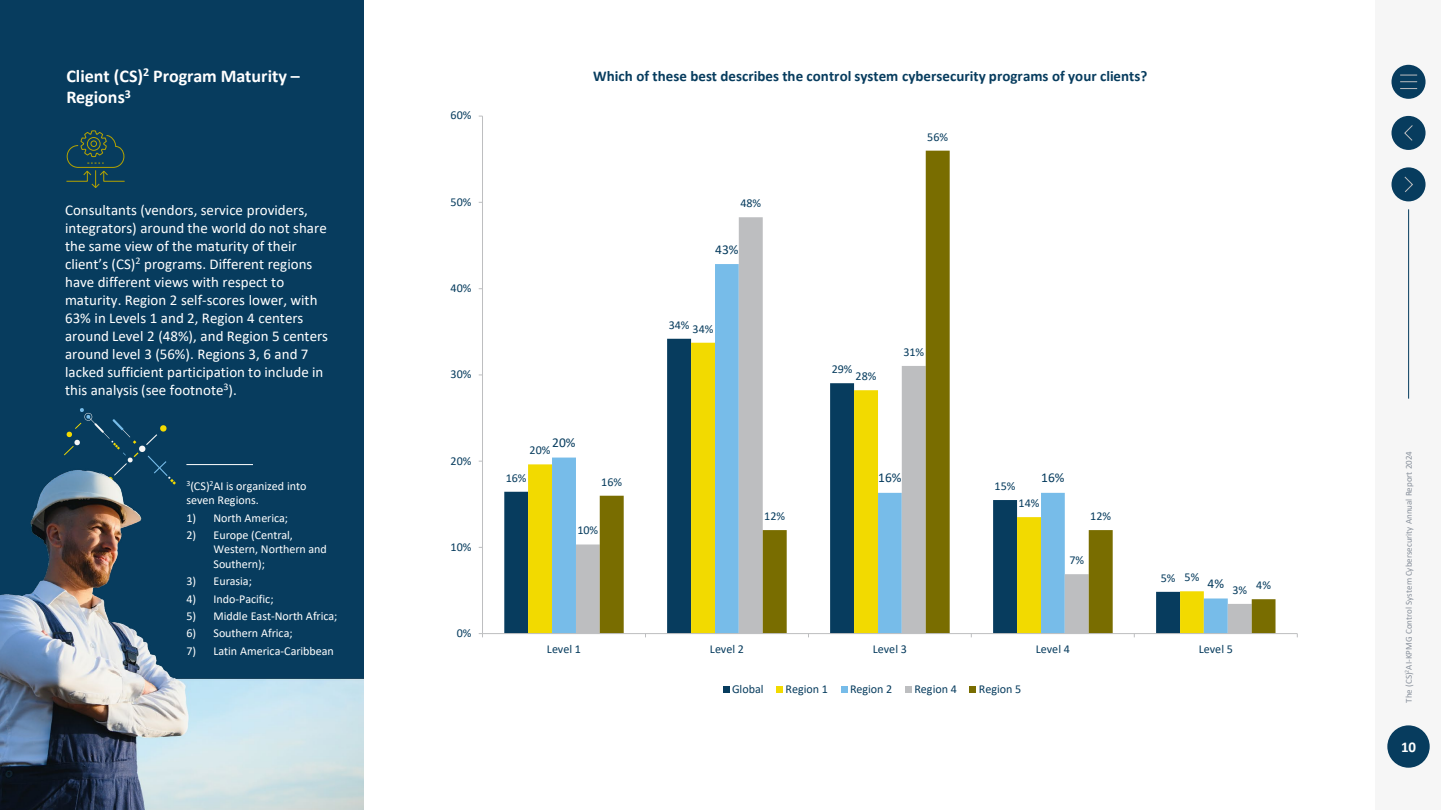
<style>
.page{position:relative;width:1441px;height:810px;background:#fff}
.page>*{position:absolute;margin:0;border:0;box-sizing:border-box;transform-origin:0 0}
.t1{font:700 18px/21.6px "Calibri";color:#fff}
.t2{font:15px/18px "Calibri";color:#fff}
.t3{font:700 15px "Calibri";letter-spacing:.005em;color:#073c5e}
.t4{font:700 15px "Calibri";color:#fff}
.t5{font:13.5px "Calibri";color:#073c5e}
.t6{font:12px/14.4px "Calibri";letter-spacing:-.005em;color:#fff}
.t7{font:12px "Calibri";color:#073c5e}
.t8{font:9px "Calibri";letter-spacing:-.005em;color:#89919c}
</style>
<div class="page">
<div style="left:1375px;top:0;width:65px;height:810px;background:#f6f6f6"></div>
<div style="left:1387px;top:725px;width:42px;height:43px;background:#073c5e;border-radius:50%"></div>
<div style="left:1391px;top:65px;width:34px;height:34px;background:#073c5e;border-radius:50%"></div>
<svg style="left:1400px;top:75px;width:16px;height:7px"></svg>
<svg style="left:1400px;top:88px;width:16px;height:1px"></svg>
<div style="left:1391px;top:116px;width:34px;height:34px;background:#073c5e;border-radius:50%"></div>
<svg style="left:1404px;top:125px;width:9px;height:16px"></svg>
<div style="left:1391px;top:167px;width:34px;height:34px;background:#073c5e;border-radius:50%"></div>
<svg style="left:1404px;top:176px;width:9px;height:16px"></svg>
<hr style="left:1407px;top:209px;width:1px;height:190px;background:#073c5e">
<div style="left:0;top:0;width:363px;height:810px;background:#073c5e"></div>
<div style="left:504px;top:491px;width:24px;height:142px;background:#073c5e"></div>
<div style="left:528px;top:464px;width:24px;height:169px;background:#f2da00"></div>
<div style="left:552px;top:457px;width:24px;height:176px;background:#77bce9"></div>
<div style="left:576px;top:544px;width:23px;height:89px;background:#bdbec0"></div>
<svg style="left:599px;top:151px;width:676px;height:482px"></svg>
<hr style="left:482px;top:116px;width:1px;height:518px;background:#bdbec0">
<hr style="left:482px;top:633px;width:815px;height:1px;background:#bdbec0">
<div style="left:722px;top:686px;width:7px;height:7px;background:#073c5e"></div>
<div style="left:776px;top:686px;width:6px;height:7px;background:#f2da00"></div>
<div style="left:840px;top:686px;width:7px;height:7px;background:#77bce9"></div>
<div style="left:905px;top:686px;width:6px;height:7px;background:#bdbec0"></div>
<div style="left:969px;top:686px;width:7px;height:7px;background:#796d00"></div>
<svg style="left:66px;top:130px;width:59px;height:58px"></svg>
<img style="left:0;top:408px;width:363px;height:402px">
<hr style="left:186px;top:464px;width:67px;height:1px;background:#fff">
<p class="t1" style="left:66px;top:65px;width:235px">Client (CS)<sup>2</sup> Program Maturity –<br>Regions<sup>3</sup></p>
<p class="t2" style="left:65px;top:200px;width:264px">Consultants (vendors, service providers, integrators) around the world do not share the same view of the maturity of their client’s (CS)<sup>2</sup> programs. Different regions have different views with respect to maturity. Region 2 self-scores lower, with 63% in Levels 1 and 2, Region 4 centers around Level 2 (48%), and Region 5 centers around level 3 (56%). Regions 3, 6 and 7 lacked sufficient participation to include in this analysis (see footnote<sup>3</sup>).</p>
<p class="t6" style="left:186px;top:478px;width:121px"><sup>3</sup>(CS)<sup>2</sup>AI is organized into seven Regions.</p>
<p class="t6" style="left:186px;top:510px;width:103px">1) North America;</p>
<p class="t6" style="left:213px;top:528px;width:115px;text-indent:-27px">2) Europe (Central,<br>Western, Northern and<br>Southern);</p>
<p class="t6" style="left:186px;top:574px;width:67px">3) Eurasia;</p>
<p class="t6" style="left:186px;top:591px;width:89px">4) Indo-Pacific;</p>
<p class="t6" style="left:186px;top:609px;width:153px">5) Middle East-North Africa;</p>
<p class="t6" style="left:186px;top:626px;width:108px">6) Southern Africa;</p>
<p class="t6" style="left:186px;top:643px;width:149px">7) Latin America-Caribbean</p>
<p class="t7" style="left:450px;top:107px;width:22px">60%</p>
<p class="t7" style="left:450px;top:193px;width:22px">50%</p>
<p class="t7" style="left:450px;top:280px;width:22px">40%</p>
<p class="t7" style="left:450px;top:366px;width:22px">30%</p>
<p class="t7" style="left:450px;top:452px;width:22px">20%</p>
<p class="t7" style="left:450px;top:538px;width:22px">10%</p>
<p class="t7" style="left:456px;top:625px;width:16px">0%</p>
<p class="t3" style="left:593px;top:66px;width:555px">Which of these best describes the control system cybersecurity programs of your clients?</p>
<p class="t7" style="left:740px;top:195px;width:22px">48%</p>
<p class="t5" style="left:715px;top:240px;width:25px">43%</p>
<p class="t7" style="left:927px;top:128px;width:22px">56%</p>
<p class="t7" style="left:668px;top:316px;width:22px">34%</p>
<p class="t7" style="left:692px;top:320px;width:22px">34%</p>
<p class="t7" style="left:831px;top:361px;width:22px">29%</p>
<p class="t7" style="left:855px;top:368px;width:22px">28%</p>
<p class="t7" style="left:903px;top:344px;width:22px">31%</p>
<p class="t5" style="left:552px;top:433px;width:25px">20%</p>
<p class="t7" style="left:529px;top:442px;width:22px">20%</p>
<p class="t7" style="left:505px;top:469px;width:22px">16%</p>
<p class="t7" style="left:601px;top:473px;width:22px">16%</p>
<p class="t7" style="left:577px;top:522px;width:22px">10%</p>
<p class="t7" style="left:764px;top:508px;width:22px">12%</p>
<p class="t5" style="left:878px;top:469px;width:25px">16%</p>
<p class="t5" style="left:1041px;top:469px;width:25px">16%</p>
<p class="t7" style="left:994px;top:478px;width:22px">15%</p>
<p class="t7" style="left:1018px;top:495px;width:22px">14%</p>
<p class="t7" style="left:1090px;top:508px;width:22px">12%</p>
<p class="t7" style="left:1069px;top:552px;width:16px">7%</p>
<p class="t7" style="left:1160px;top:570px;width:16px">5%</p>
<p class="t7" style="left:1184px;top:569px;width:16px">5%</p>
<p class="t5" style="left:1207px;top:574px;width:18px">4%</p>
<p class="t7" style="left:1232px;top:582px;width:16px">3%</p>
<p class="t7" style="left:1256px;top:577px;width:16px">4%</p>
<p class="t7" style="left:547px;top:640px;width:36px">Level 1</p>
<p class="t7" style="left:710px;top:640px;width:36px">Level 2</p>
<p class="t7" style="left:872px;top:640px;width:36px">Level 3</p>
<p class="t7" style="left:1035px;top:640px;width:36px">Level 4</p>
<p class="t7" style="left:1198px;top:640px;width:36px">Level 5</p>
<p class="t7" style="left:732px;top:681px;width:33px">Global</p>
<p class="t7" style="left:785px;top:681px;width:44px">Region 1</p>
<p class="t7" style="left:850px;top:681px;width:44px">Region 2</p>
<p class="t7" style="left:914px;top:681px;width:44px">Region 4</p>
<p class="t7" style="left:978px;top:681px;width:44px">Region 5</p>
<p class="t8" style="left:1402px;top:703px;width:253px;rotate:-90deg">The (CS)<sup>2</sup>AI-KPMG Control System Cybersecurity Annual Report 2024</p>
<p class="t4" style="left:1400px;top:736px;width:17px">10</p>
</div>
